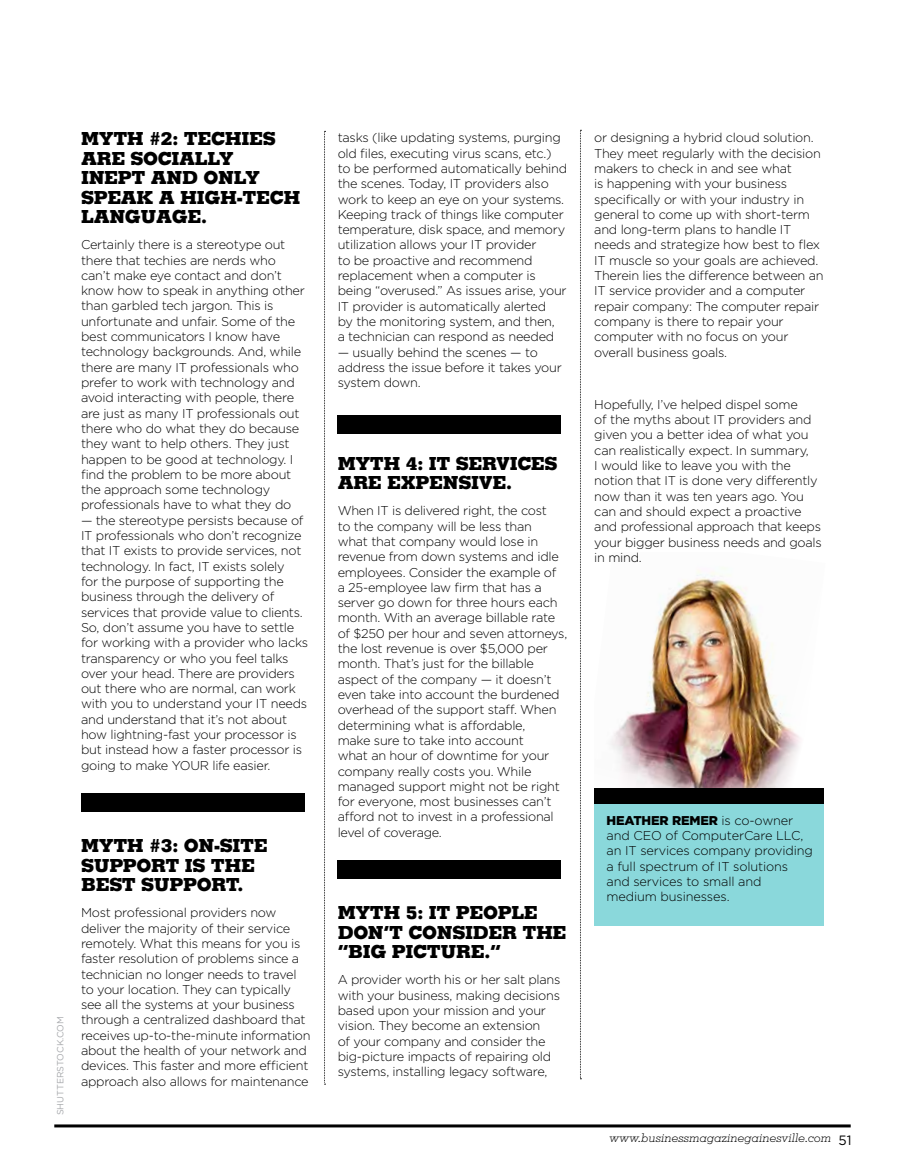
<style>
.page{position:relative;width:905px;height:1175px;background:#fff}
.page>*{position:absolute;margin:0;border:0;box-sizing:border-box;transform-origin:0 0}
.t1{font:800 18px/19.5px "Memphis LT Std";letter-spacing:-.02em;color:#000}
.t2{font:300 12.75px/15.3px "Gotham";letter-spacing:-.02em;color:#000}
.t3{font:italic 300 12px "Memphis LT Std";color:#000}
.t4{font:9px "Gotham";color:#a7a9ac}
.s1{font-weight:900}
.s2{font-family:"Gotham";font-weight:400;font-style:normal;font-size:13.5px}
</style>
<div class="page">
<svg style="left:580px;top:130px;width:1px;height:949px"></svg>
<div style="left:337px;top:415px;width:223px;height:18px;background:#000"></div>
<div style="left:337px;top:860px;width:223px;height:18px;background:#000"></div>
<img style="left:54px;top:130px;width:274px;height:998px">
<img style="left:610px;top:567px;width:190px;height:221px">
<div style="left:594px;top:791px;width:230px;height:134px;background:#8ad8db"></div>
<div style="left:594px;top:788px;width:230px;height:16px;background:#000"></div>
<hr style="left:54px;top:1124px;width:796px;height:3px;background:#000">
<h1 class="t1" style="left:81px;top:129px;width:221px">MYTH #2: TECHIES<br>ARE SOCIALLY<br>INEPT AND ONLY<br>SPEAK A HIGH-TECH<br>LANGUAGE.</h1>
<p class="t2" style="left:81px;top:237px;width:225px">Certainly there is a stereotype out there that techies are nerds who can’t make eye contact and don’t know how to speak in anything other than garbled tech jargon. This is unfortunate and unfair. Some of the best communicators I know have technology backgrounds. And, while there are many IT professionals who prefer to work with technology and avoid interacting with people, there are just as many IT professionals out there who do what they do because they want to help others. They just happen to be good at technology. I find the problem to be more about the approach some technology professionals have to what they do</p>
<p class="t2" style="left:81px;top:512px;width:229px">— the stereotype persists because of IT professionals who don’t recognize that IT exists to provide services, not technology. In fact, IT exists solely<br>for the purpose of supporting the business through the delivery of services that provide value to clients.<br>So, don’t assume you have to settle for working with a provider who lacks transparency or who you feel talks over your head. There are providers out there who are normal, can work with you to understand your IT needs and understand that it’s not about how lightning-fast your processor is but instead how a faster processor is going to make YOUR life easier.</p>
<p class="t4" style="left:54px;top:1115px;width:101px;rotate:-90deg">SHUTTERSTOCK.COM</p>
<h1 class="t1" style="left:81px;top:835px;width:188px">MYTH #3: ON-SITE<br>SUPPORT IS THE<br>BEST SUPPORT.</h1>
<p class="t2" style="left:81px;top:904px;width:231px">Most professional providers now deliver the majority of their service remotely. What this means for you is faster resolution of problems since a technician no longer needs to travel to your location. They can typically see all the systems at your business through a centralized dashboard that receives up-to-the-minute information about the health of your network and devices. This faster and more efficient approach also allows for maintenance</p>
<p class="t2" style="left:338px;top:130px;width:231px">tasks (like updating systems, purging old files, executing virus scans, etc.) to be performed automatically behind the scenes. Today, IT providers also work to keep an eye on your systems.<br>Keeping track of things like computer temperature, disk space, and memory utilization allows your IT provider<br>to be proactive and recommend replacement when a computer is being “overused.” As issues arise, your IT provider is automatically alerted<br>by the monitoring system, and then,<br>a technician can respond as needed</p>
<p class="t2" style="left:338px;top:344px;width:226px">— usually behind the scenes — to address the issue before it takes your system down.</p>
<h1 class="t1" style="left:338px;top:453px;width:221px">MYTH 4: IT SERVICES<br>ARE EXPENSIVE.</h1>
<p class="t2" style="left:338px;top:503px;width:231px">When IT is delivered right, the cost<br>to the company will be less than<br>what that company would lose in revenue from down systems and idle employees. Consider the example of<br>a 25-employee law firm that has a server go down for three hours each month. With an average billable rate of $250 per hour and seven attorneys, the lost revenue is over $5,000 per month. That’s just for the billable aspect of the company — it doesn’t even take into account the burdened overhead of the support staff. When determining what is affordable,<br>make sure to take into account<br>what an hour of downtime for your company really costs you. While managed support might not be right for everyone, most businesses can’t afford not to invest in a professional level of coverage.</p>
<h1 class="t1" style="left:338px;top:902px;width:230px">MYTH 5: IT PEOPLE<br>DON’T CONSIDER THE “BIG PICTURE.”</h1>
<p class="t2" style="left:338px;top:972px;width:224px">A provider worth his or her salt plans with your business, making decisions based upon your mission and your vision. They become an extension<br>of your company and consider the big-picture impacts of repairing old systems, installing legacy software,</p>
<p class="t2" style="left:594px;top:130px;width:231px">or designing a hybrid cloud solution.<br>They meet regularly with the decision makers to check in and see what<br>is happening with your business specifically or with your industry in general to come up with short-term and long-term plans to handle IT needs and strategize how best to flex IT muscle so your goals are achieved.<br>Therein lies the difference between an IT service provider and a computer repair company: The computer repair company is there to repair your computer with no focus on your overall business goals.</p>
<p class="t2" style="left:594px;top:396px;width:229px">Hopefully, I’ve helped dispel some<br>of the myths about IT providers and given you a better idea of what you can realistically expect. In summary,<br>I would like to leave you with the notion that IT is done very differently now than it was ten years ago. You can and should expect a proactive and professional approach that keeps your bigger business needs and goals in mind.</p>
<p class="t2" style="left:606px;top:812px;width:208px"><span class="s1">HEATHER REMER</span> is co-owner and CEO of ComputerCare LLC, an IT services company providing a full spectrum of IT solutions and services to small and medium businesses.</p>
<p class="t3" style="left:609px;top:1130px;width:244px">www.businessmagazinegainesville.com <span class="s2">51</span></p>
</div>
